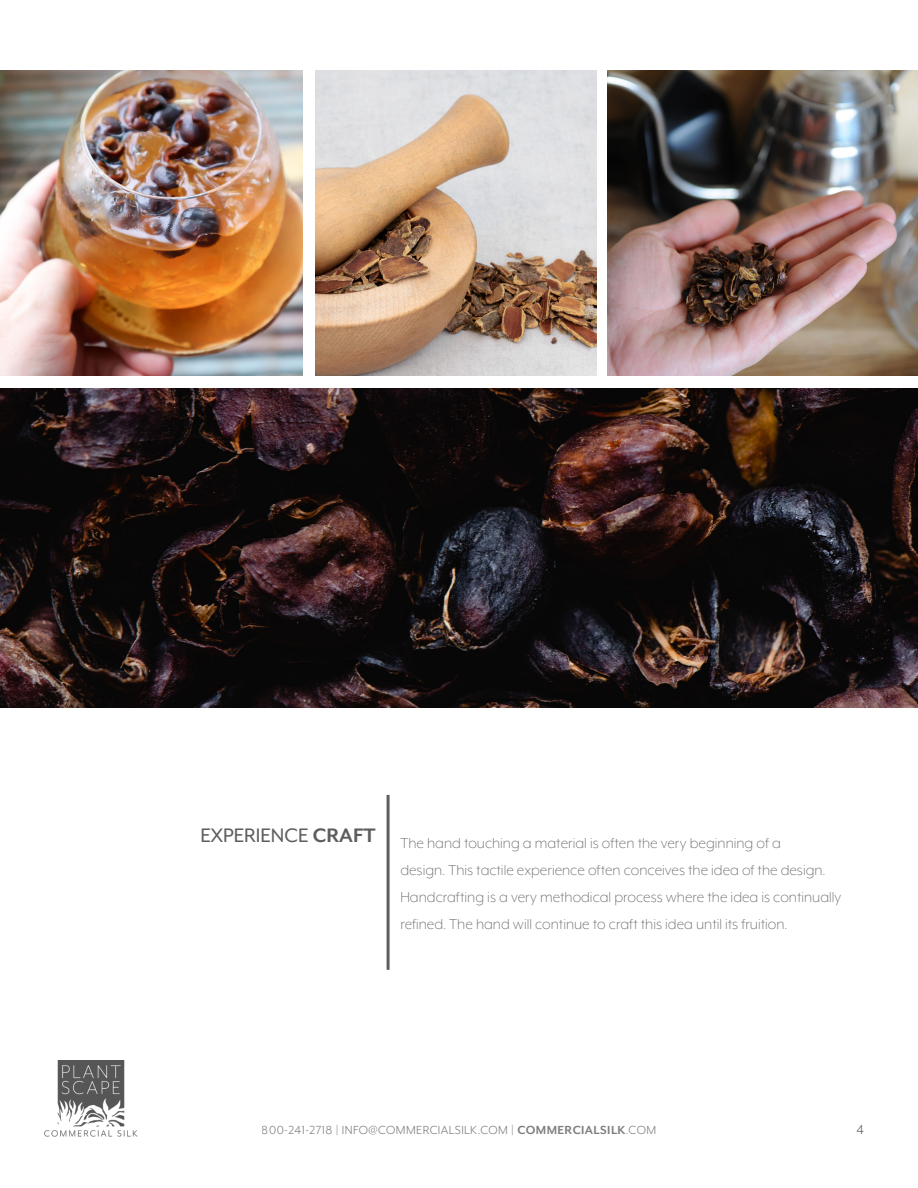
<style>
.page{position:relative;width:918px;height:1188px;background:#fff}
.page>*{position:absolute;margin:0;border:0;box-sizing:border-box;transform-origin:0 0}
.t1{font:22.5px "Mr Eaves XL Mod OT";color:#5f5e5e}
.Body{font:300 16.5px/27px "Mr Eaves XL Mod OT";color:#5f5e5e}
.t2{font:15px "Mr Eaves XL Mod OT";color:#5f5e5e}
.t3{font:13.5px "Mr Eaves XL Mod OT";letter-spacing:.03em;color:#5f5e5e}
.s1{font-weight:700}
</style>
<div class="page">
<hr style="left:387px;top:795px;width:3px;height:175px;background:#5f5e5e">
<img style="left:44px;top:1061px;width:94px;height:76px">
<img style="left:607px;top:70px;width:311px;height:306px">
<img style="left:0;top:389px;width:918px;height:318px">
<img style="left:0;top:70px;width:302px;height:306px">
<img style="left:315px;top:70px;width:281px;height:306px">
<p class="t1" style="left:200px;top:824px;width:177px">EXPERIENCE <span class="s1">CRAFT</span></p>
<p class="Body" style="left:400px;top:830px;width:442px">The hand touching a material is often the very beginning of a<br>design. This tactile experience often conceives the idea of the design.<br>Handcrafting is a very methodical process where the idea is continually refined. The hand will continue to craft this idea until its fruition.</p>
<p class="t3" style="left:262px;top:1123px;width:396px">800-241-2718 | INFO@COMMERCIALSILK.COM | <span class="s1">COMMERCIALSILK</span>.COM</p>
<p class="t2" style="left:856px;top:1122px;width:9px">4</p>
</div>
